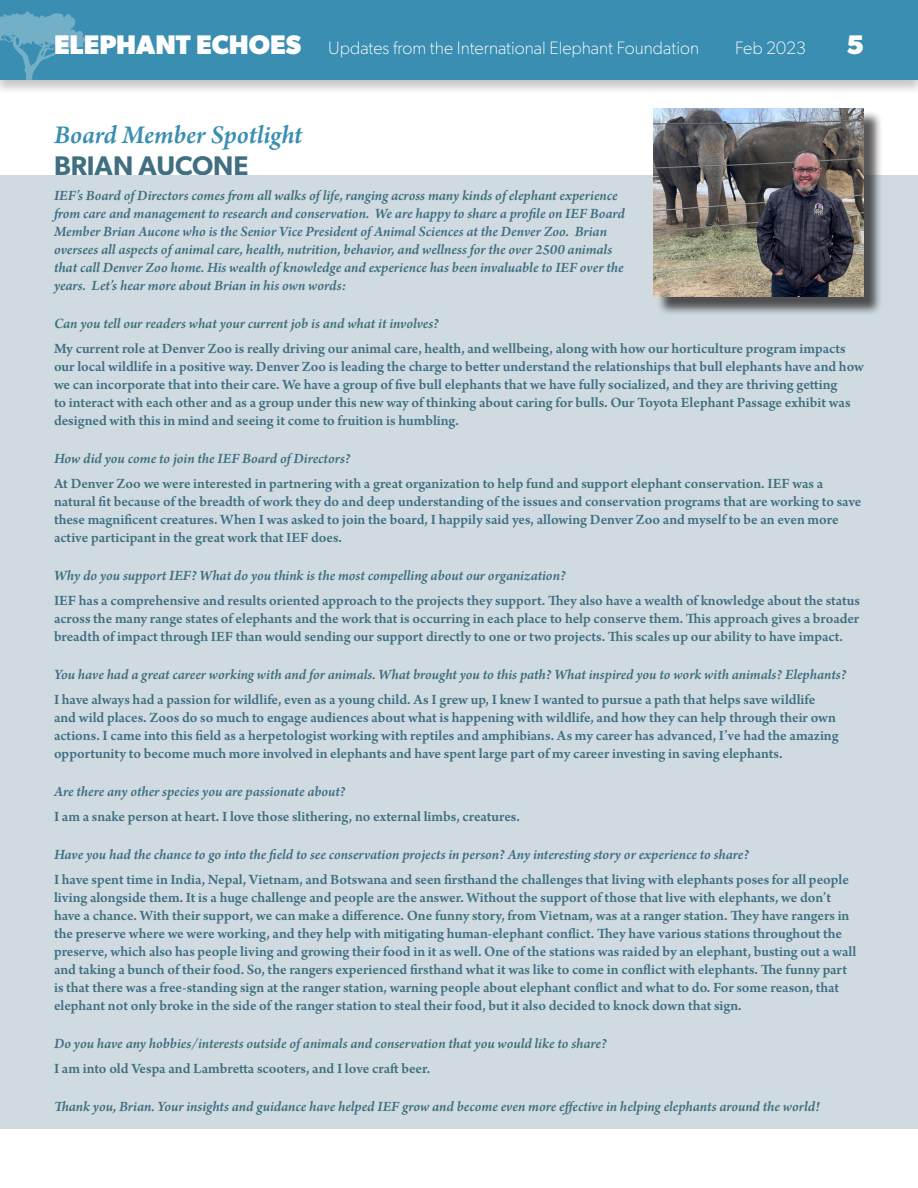
<style>
.page{position:relative;width:918px;height:1188px;background:#fff}
.page>*{position:absolute;margin:0;border:0;box-sizing:border-box;transform-origin:0 0}
.t1{font:italic 600 27px "Arno Pro";letter-spacing:-.005em;color:#398eb1}
.t2{font:600 27px "Gibson";color:#406f82}
.t3{font:700 27px "Gibson";color:#fff}
.t4{font:100 18px "Gibson";color:#fff}
.t5{font:600 15px/18px "Arno Pro";letter-spacing:-.005em;color:#406f82}
.t6{font:italic 600 15px/18px "Arno Pro";letter-spacing:-.005em;color:#406f82}
.s1{font-weight:700;font-size:27px}
</style>
<div class="page">
<div style="left:0;top:0;width:918px;height:95px;background:#231f20;opacity:.25"></div>
<div style="left:0;top:0;width:918px;height:80px;background:#398eb1"></div>
<svg style="left:0;top:11px;width:85px;height:69px"></svg>
<div style="left:0;top:176px;width:918px;height:953px;background:#cfdbe0"></div>
<div style="left:656px;top:110px;width:227px;height:206px;background:#231f20;opacity:.75"></div>
<img style="left:653px;top:108px;width:211px;height:189px">
<p class="t4" style="left:54px;top:37px;width:647px"><span class="s1">ELEPHANT ECHOES</span> Updates from the International Elephant Foundation</p>
<p class="t4" style="left:735px;top:37px;width:72px">Feb 2023</p>
<p class="t3" style="left:846px;top:29px;width:19px">5</p>
<p class="t1" style="left:54px;top:119px;width:250px">Board Member Spotlight</p>
<p class="t2" style="left:54px;top:150px;width:196px">BRIAN AUCONE</p>
<p class="t6" style="left:54px;top:187px;width:572px">IEF’s Board of Directors comes from all walks of life, ranging across many kinds of elephant experience from care and management to research and conservation. We are happy to share a profile on IEF Board Member Brian Aucone who is the Senior Vice President of Animal Sciences at the Denver Zoo. Brian oversees all aspects of animal care, health, nutrition, behavior, and wellness for the over 2500 animals that call Denver Zoo home. His wealth of knowledge and experience has been invaluable to IEF over the years. Let’s hear more about Brian in his own words:</p>
<p class="t6" style="left:54px;top:316px;width:386px">Can you tell our readers what your current job is and what it involves?</p>
<p class="t5" style="left:54px;top:341px;width:812px">My current role at Denver Zoo is really driving our animal care, health, and wellbeing, along with how our horticulture program impacts our local wildlife in a positive way. Denver Zoo is leading the charge to better understand the relationships that bull elephants have and how we can incorporate that into their care. We have a group of five bull elephants that we have fully socialized, and they are thriving getting<br>to interact with each other and as a group under this new way of thinking about caring for bulls. Our Toyota Elephant Passage exhibit was designed with this in mind and seeing it come to fruition is humbling.</p>
<p class="t6" style="left:54px;top:451px;width:298px">How did you come to join the IEF Board of Directors?</p>
<p class="t5" style="left:54px;top:476px;width:809px">At Denver Zoo we were interested in partnering with a great organization to help fund and support elephant conservation. IEF was a natural fit because of the breadth of work they do and deep understanding of the issues and conservation programs that are working to save these magnificent creatures. When I was asked to join the board, I happily said yes, allowing Denver Zoo and myself to be an even more active participant in the great work that IEF does.</p>
<p class="t6" style="left:54px;top:568px;width:513px">Why do you support IEF? What do you think is the most compelling about our organization?</p>
<p class="t5" style="left:54px;top:593px;width:808px;text-align:justify">IEF has a comprehensive and results oriented approach to the projects they support. They also have a wealth of knowledge about the status across the many range states of elephants and the work that is occurring in each place to help conserve them. This approach gives a broader breadth of impact through IEF than would sending our support directly to one or two projects. This scales up our ability to have impact.</p>
<p class="t6" style="left:54px;top:667px;width:794px">You have had a great career working with and for animals. What brought you to this path? What inspired you to work with animals? Elephants?</p>
<p class="t5" style="left:54px;top:692px;width:786px">I have always had a passion for wildlife, even as a young child. As I grew up, I knew I wanted to pursue a path that helps save wildlife and wild places. Zoos do so much to engage audiences about what is happening with wildlife, and how they can help through their own actions. I came into this field as a herpetologist working with reptiles and amphibians. As my career has advanced, I’ve had the amazing opportunity to become much more involved in elephants and have spent large part of my career investing in saving elephants.</p>
<p class="t6" style="left:54px;top:784px;width:293px">Are there any other species you are passionate about?</p>
<p class="t5" style="left:54px;top:809px;width:467px">I am a snake person at heart. I love those slithering, no external limbs, creatures.</p>
<p class="t6" style="left:54px;top:847px;width:697px">Have you had the chance to go into the field to see conservation projects in person? Any interesting story or experience to share?</p>
<p class="t5" style="left:54px;top:872px;width:804px">I have spent time in India, Nepal, Vietnam, and Botswana and seen firsthand the challenges that living with elephants poses for all people living alongside them. It is a huge challenge and people are the answer. Without the support of those that live with elephants, we don’t have a chance. With their support, we can make a difference. One funny story, from Vietnam, was at a ranger station. They have rangers in the preserve where we were working, and they help with mitigating human-elephant conflict. They have various stations throughout the preserve, which also has people living and growing their food in it as well. One of the stations was raided by an elephant, busting out a wall and taking a bunch of their food. So, the rangers experienced firsthand what it was like to come in conflict with elephants. The funny part is that there was a free-standing sign at the ranger station, warning people about elephant conflict and what to do. For some reason, that elephant not only broke in the side of the ranger station to steal their food, but it also decided to knock down that sign.</p>
<p class="t6" style="left:54px;top:1036px;width:554px">Do you have any hobbies/interests outside of animals and conservation that you would like to share?</p>
<p class="t5" style="left:54px;top:1061px;width:378px">I am into old Vespa and Lambretta scooters, and I love craft beer.</p>
<p class="t6" style="left:54px;top:1099px;width:767px">Thank you, Brian. Your insights and guidance have helped IEF grow and become even more effective in helping elephants around the world!</p>
</div>
